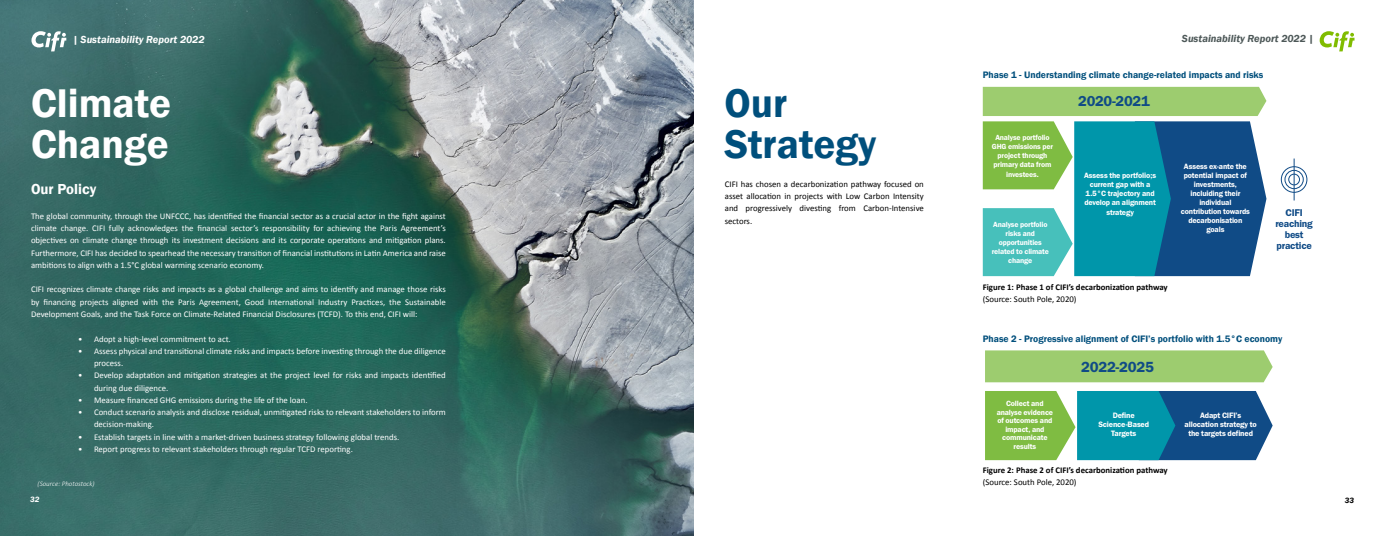
<style>
.page{position:relative;width:1386px;height:536px;background:#fff}
.page>*{position:absolute;margin:0;border:0;box-sizing:border-box;transform-origin:0 0}
.t1{font:600 41.12px/41.1px "Franklin Gothic";color:#fff}
.t2{font:600 41.12px/41.1px "Franklin Gothic";color:#004f7c}
.t3{font:15.22px "Franklin Gothic URW Dem";letter-spacing:-.02em;color:#104b86}
.t4{font:14.96px "Franklin Gothic URW Dem";letter-spacing:-.02em;color:#104b86}
.t5{font:600 14.88px "Franklin Gothic";color:#fff}
.t6{font:italic 600 10.5px "Franklin Gothic";color:#fff}
.t7{font:italic 600 10.5px "Franklin Gothic";color:#4d5858}
.t8{font:10.15px/10.8px "Franklin Gothic URW Dem";letter-spacing:-.02em;color:#104b86;text-align:center}
.t9{font:600 9.62px "Franklin Gothic";color:#004f7c}
.t10{font:8.75px/12.2px "Calibri";color:#fff}
.t11{font:8.75px/12.2px "Calibri";color:#000;text-align:justify}
.t12{font:700 8.75px "Calibri";color:#000}
.t13{font:8.05px/9.3px "Franklin Gothic URW Dem";letter-spacing:-.02em;color:#fff;text-align:center}
.t14{font:7.96px/9.1px "Franklin Gothic URW Dem";letter-spacing:-.02em;color:#fff;text-align:center}
.t15{font:italic 600 7.88px "Franklin Gothic";color:#fff}
.t16{font:italic 600 7.88px "Franklin Gothic";color:#000}
.t17{font:7.79px/8.5px "Franklin Gothic URW Dem";letter-spacing:-.02em;color:#fff;text-align:center}
.t18{font:7.7px/9.1px "Franklin Gothic URW Dem";letter-spacing:-.02em;color:#fff;text-align:center}
.t19{font:italic 300 7px "Calibri";color:#fff}
</style>
<div class="page">
<img style="left:0;top:0;width:694px;height:536px">
<svg style="left:983px;top:87px;width:283px;height:189px;background:#4d9d97"></svg>
<div style="left:1288px;top:174px;width:12px;height:11px;border:1px solid #104b86;border-radius:50%"></div>
<div style="left:1281px;top:166px;width:26px;height:27px;border:1px solid #104b86;border-radius:50%"></div>
<div style="left:1285px;top:170px;width:19px;height:19px;border:1px solid #104b86;border-radius:50%"></div>
<hr style="left:1294px;top:158px;width:1px;height:42px;background:#104b86">
<svg style="left:985px;top:391px;width:288px;height:69px;background:#388d85"></svg>
<div style="left:985px;top:350px;width:288px;height:32px;background:#9dcc6f"></div>
<svg style="left:1320px;top:31px;width:35px;height:20px"></svg>
<svg style="left:31px;top:31px;width:35px;height:20px"></svg>
<p class="t6" style="left:73px;top:33px;width:133px">| Sustainability Report 2022</p>
<p class="t7" style="left:1182px;top:31px;width:133px">Sustainability Report 2022 |</p>
<h1 class="t1" style="left:31px;top:83px;width:142px">Climate<br>Change</h1>
<h3 class="t5" style="left:31px;top:180px;width:67px">Our Policy</h3>
<p class="t10" style="left:31px;top:209px;width:416px;text-align:justify">The global community, through the UNFCCC, has identified the financial sector as a crucial actor in the fight against climate change. CIFI fully acknowledges the financial sector’s responsibility for achieving the Paris Agreement’s objectives on climate change through its investment decisions and its corporate operations and mitigation plans.<br>Furthermore, CIFI has decided to spearhead the necessary transition of financial institutions in Latin America and raise ambitions to align with a 1.5°C global warming scenario economy.</p>
<p class="t10" style="left:31px;top:283px;width:416px;text-align:justify">CIFI recognizes climate change risks and impacts as a global challenge and aims to identify and manage those risks by financing projects aligned with the Paris Agreement, Good International Industry Practices, the Sustainable Development Goals, and the Task Force on Climate-Related Financial Disclosures (TCFD). To this end, CIFI will:</p>
<p class="t10" style="left:78px;top:332px;width:154px">• Adopt a high-level commitment to act.</p>
<p class="t10" style="left:94px;top:344px;width:353px;text-indent:-16px">• Assess physical and transitional climate risks and impacts before investing through the due diligence process.</p>
<p class="t10" style="left:94px;top:369px;width:353px;text-indent:-16px">• Develop adaptation and mitigation strategies at the project level for risks and impacts identified during due diligence.</p>
<p class="t10" style="left:78px;top:393px;width:231px">• Measure financed GHG emissions during the life of the loan.</p>
<p class="t10" style="left:94px;top:405px;width:353px;text-indent:-16px">• Conduct scenario analysis and disclose residual, unmitigated risks to relevant stakeholders to inform decision-making.</p>
<p class="t10" style="left:78px;top:430px;width:323px">• Establish targets in line with a market-driven business strategy following global trends.</p>
<p class="t10" style="left:78px;top:442px;width:276px">• Report progress to relevant stakeholders through regular TCFD reporting.</p>
<h1 class="t2" style="left:724px;top:83px;width:153px">Our<br>Strategy</h1>
<p class="t11" style="left:725px;top:177px;width:201px">CIFI has chosen a decarbonization pathway focused on asset allocation in projects with Low Carbon Intensity and progressively divesting from Carbon-Intensive sectors.</p>
<p class="t9" style="left:983px;top:69px;width:282px">Phase 1 - Understanding climate change-related impacts and risks</p>
<h3 class="t4" style="left:1078px;top:92px;width:73px">2020-2021</h3>
<p class="t18" style="left:992px;top:133px;width:63px">Analyse portfolio<br>GHG emissions per project through primary data from investees.</p>
<p class="t14" style="left:1084px;top:171px;width:74px">Assess the portfolio;s current gap with a<br>1.5°C trajectory and develop an alignment strategy</p>
<p class="t14" style="left:1181px;top:161px;width:70px">Assess ex-ante the potential impact of investments, incluiding their individual contribution towards decarbonisation goals</p>
<p class="t18" style="left:992px;top:219px;width:59px">Analyse portfolio risks and opportunities related to climate change</p>
<p class="t8" style="left:1275px;top:207px;width:39px">CIFI reaching best practice</p>
<p class="t12" style="left:983px;top:281px;width:187px">Figure 1: Phase 1 of CIFI’s decarbonization pathway</p>
<p class="t11" style="left:983px;top:293px;width:95px">(Source: South Pole, 2020)</p>
<p class="t9" style="left:983px;top:333px;width:301px">Phase 2 - Progressive alignment of CIFI’s portfolio with 1.5°C economy</p>
<h2 class="t3" style="left:1081px;top:358px;width:74px">2022-2025</h2>
<p class="t13" style="left:1098px;top:410px;width:52px">Define<br>Science-Based<br>Targets</p>
<p class="t13" style="left:1185px;top:410px;width:74px">Adapt CIFI’s allocation strategy to the targets defined</p>
<p class="t17" style="left:997px;top:399px;width:58px">Collect and analyse evidence of outcomes and impact, and communicate results</p>
<p class="t12" style="left:983px;top:463px;width:187px">Figure 2: Phase 2 of CIFI’s decarbonization pathway</p>
<p class="t11" style="left:983px;top:475px;width:95px">(Source: South Pole, 2020)</p>
<p class="t19" style="left:38px;top:479px;width:59px">(Source: Photostock)</p>
<p class="t15" style="left:30px;top:494px;width:11px">32</p>
<p class="t16" style="left:1345px;top:495px;width:11px">33</p>
</div>
